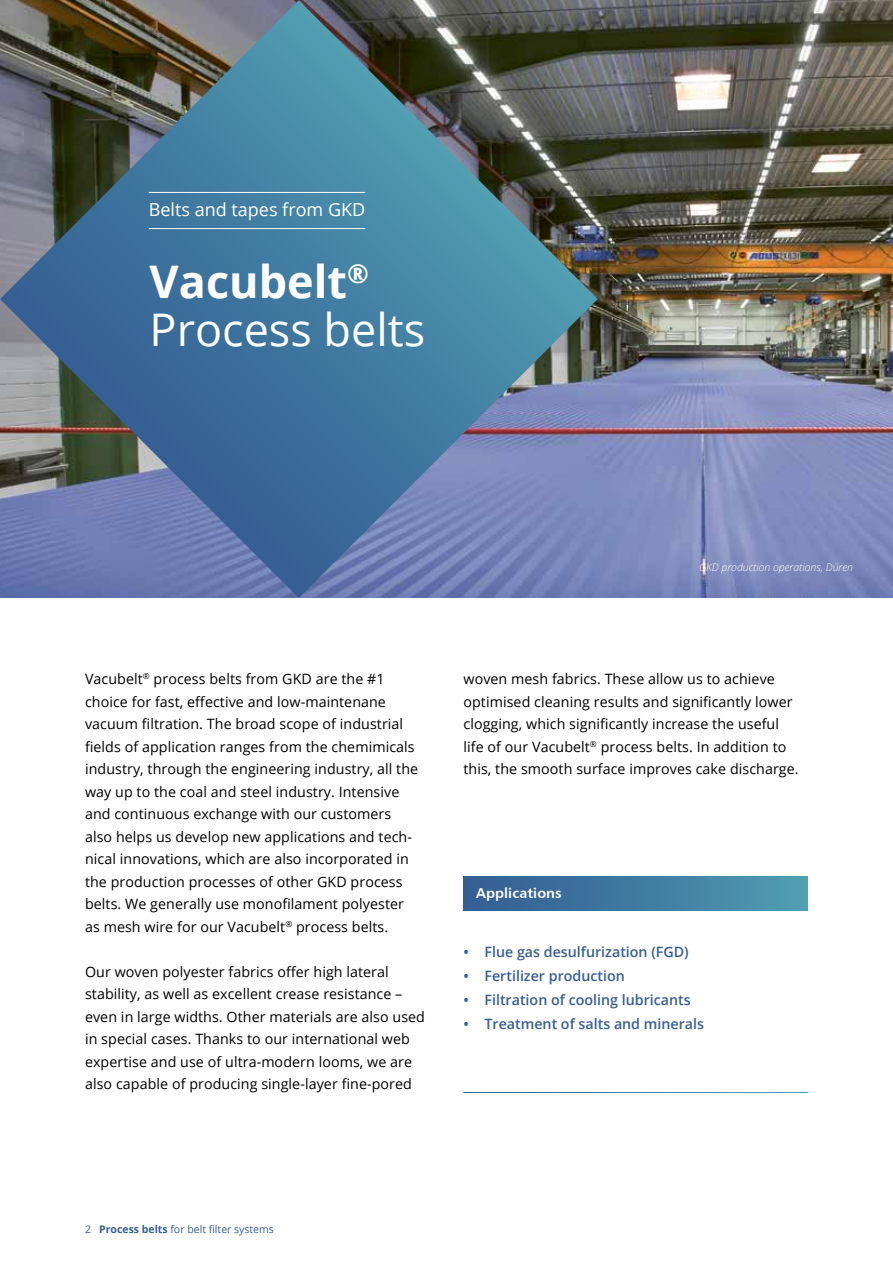
<style>
.page{position:relative;width:893px;height:1263px;background:#fff}
.page>*{position:absolute;margin:0;border:0;box-sizing:border-box;transform-origin:0 0}
.t1{font:45px/48px "Open Sans";color:#fff}
.t2{font:18px "Open Sans";color:#fff}
.t3{font:14.25px/22.5px "Open Sans";letter-spacing:.005em;color:#000}
.t4{font:600 14.25px "Open Sans";color:#365e93}
.t5{font:14.25px "Humanist 777 BT Bold B";letter-spacing:.005em;color:#fff}
.t6{font:10.5px "Open Sans";color:#365e93}
.t7{font:italic 300 10.5px "Open Sans";color:#fff}
.s1{font-weight:700}
</style>
<div class="page">
<img style="left:598px;top:0;width:295px;height:597px">
<svg style="left:0;top:0;width:598px;height:598px;background:#53738d"></svg>
<div style="left:463px;top:876px;width:345px;height:34px;background:linear-gradient(to right,#335b92,#509cb1)"></div>
<hr style="left:149px;top:192px;width:216px;height:1px;background:#fff">
<hr style="left:149px;top:228px;width:216px;height:1px;background:#fff">
<p class="t2" style="left:149px;top:197px;width:218px">Belts and tapes from GKD</p>
<h1 class="t1" style="left:150px;top:257px;width:277px"><span class="s1">Vacubelt</span><sup>®<br></sup>Process belts</h1>
<p class="t3" style="left:85px;top:667px;width:335px">Vacubelt<sup>®</sup> process belts from GKD are the #1 choice for fast, effective and low-maintenane vacuum filtration. The broad scope of industrial fields of application ranges from the chemimicals industry, through the engineering industry, all the way up to the coal and steel industry. Intensive and continuous exchange with our customers also helps us develop new applications and tech&shy;nical innovations, which are also incorporated in the production processes of other GKD process belts. We generally use monofilament polyester as mesh wire for our Vacubelt<sup>®</sup> process belts.</p>
<p class="t3" style="left:85px;top:960px;width:341px">Our woven polyester fabrics offer high lateral stability, as well as excellent crease resistance – even in large widths. Other materials are also used in special cases. Thanks to our international web expertise and use of ultra-modern looms, we are also capable of producing single-layer fine-pored</p>
<p class="t7" style="left:699px;top:560px;width:155px">GKD production operations, Düren</p>
<p class="t3" style="left:463px;top:667px;width:337px">woven mesh fabrics. These allow us to achieve optimised cleaning results and significantly lower clogging, which significantly increase the useful life of our Vacubelt<sup>®</sup> process belts. In addition to this, the smooth surface improves cake discharge.</p>
<p class="t5" style="left:476px;top:884px;width:87px">Applications</p>
<p class="t4" style="left:463px;top:942px;width:227px">• Flue gas desulfurization (FGD)</p>
<p class="t4" style="left:463px;top:966px;width:163px">• Fertilizer production</p>
<p class="t4" style="left:463px;top:990px;width:229px">• Filtration of cooling lubricants</p>
<p class="t4" style="left:463px;top:1014px;width:242px">• Treatment of salts and minerals</p>
<p class="t6" style="left:85px;top:1222px;width:190px">2 <span class="s1">Process belts</span> for belt filter systems</p>
</div>
